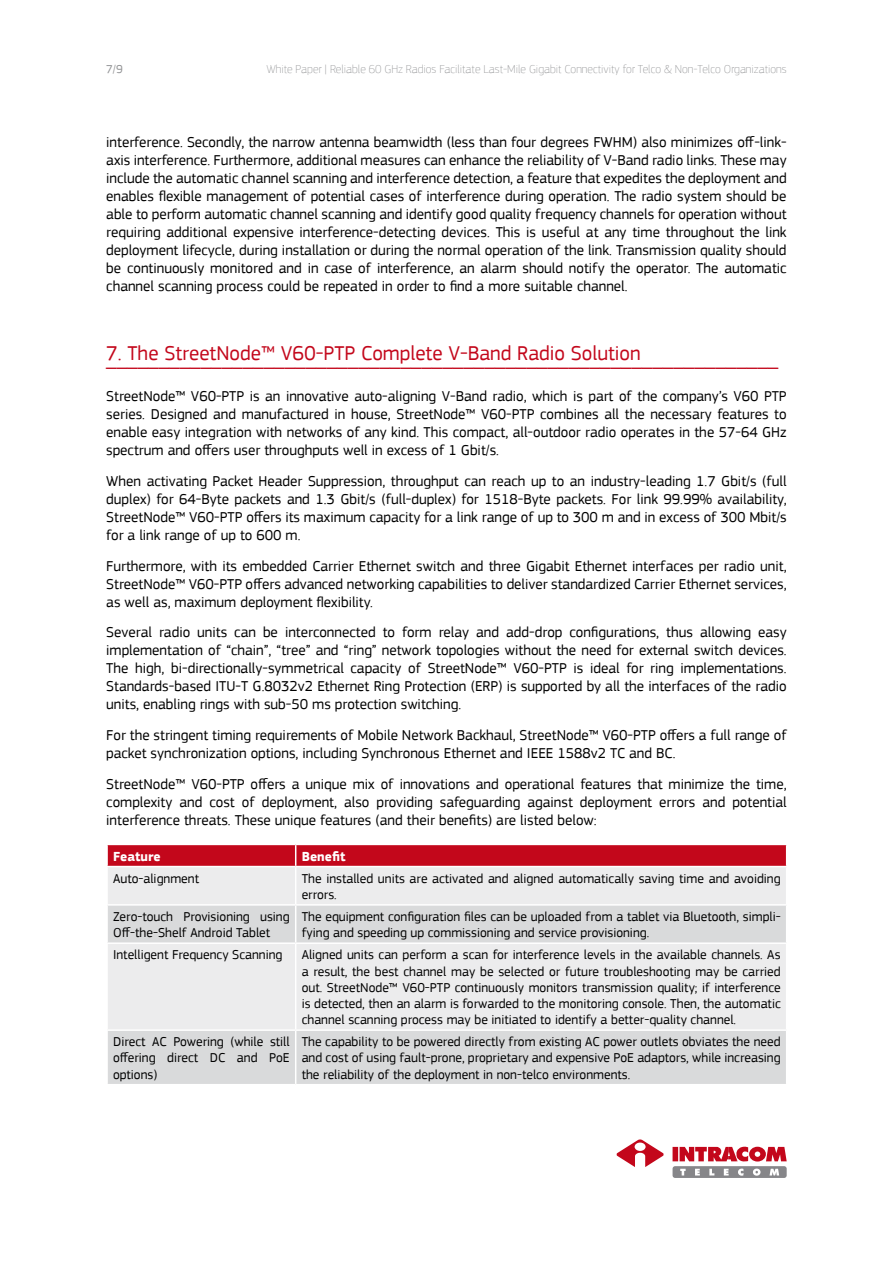
<style>
.page{position:relative;width:893px;height:1263px;background:#fff}
.page>*{position:absolute;margin:0;border:0;box-sizing:border-box;transform-origin:0 0}
.t1{font:21px "PF Square Sans Pro";color:#c3071b}
.t2{font:15px/18px "PF Square Sans Pro";color:#000;text-align:justify}
.t3{font:13.5px/16.2px "PF Square Sans Pro";color:#000}
.t4{font:700 13.5px "PF Square Sans Pro";color:#fff}
.t5{font:100 12px "PF Square Sans Pro";color:#929395}
.t6{font:12px "PF Square Sans Pro";color:#929395}
</style>
<div class="page">
<svg style="left:616px;top:1139px;width:171px;height:39px"></svg>
<div style="left:108px;top:867px;width:678px;height:162px;background:#ececed"></div>
<div style="left:108px;top:906px;width:678px;height:36px;background:#d9dadb"></div>
<div style="left:108px;top:1031px;width:678px;height:53px;background:#d9dadb"></div>
<svg style="left:107px;top:844px;width:680px;height:22px;background:#c6172a"></svg>
<hr style="left:295px;top:867px;width:1px;height:37px;background:#fff">
<hr style="left:106px;top:904px;width:190px;height:2px;background:#fff">
<hr style="left:296px;top:904px;width:491px;height:2px;background:#fff">
<hr style="left:295px;top:906px;width:1px;height:36px;background:#fff">
<hr style="left:106px;top:942px;width:190px;height:2px;background:#fff">
<hr style="left:296px;top:942px;width:491px;height:2px;background:#fff">
<hr style="left:295px;top:944px;width:1px;height:85px;background:#fff">
<hr style="left:295px;top:1031px;width:1px;height:53px;background:#fff">
<p class="t6" style="left:113px;top:62px;width:11px">/9</p>
<p class="t5" style="left:266px;top:62px;width:522px">White Paper | Reliable 60 GHz Radios Facilitate Last-Mile Gigabit Connectivity for Telco &amp; Non-Telco Organizations</p>
<p class="t2" style="left:106px;top:133px;width:682px">interference. Secondly, the narrow antenna beamwidth (less than four degrees FWHM) also minimizes off-link&shy;axis interference. Furthermore, additional measures can enhance the reliability of V-Band radio links. These may include the automatic channel scanning and interference detection, a feature that expedites the deployment and enables flexible management of potential cases of interference during operation. The radio system should be able to perform automatic channel scanning and identify good quality frequency channels for operation without requiring additional expensive interference-detecting devices. This is useful at any time throughout the link deployment lifecycle, during installation or during the normal operation of the link. Transmission quality should be continuously monitored and in case of interference, an alarm should notify the operator. The automatic channel scanning process could be repeated in order to find a more suitable channel.</p>
<h1 class="t1" style="left:106px;top:341px;width:536px">7. The StreetNode™ V60-PTP Complete V-Band Radio Solution</h1>
<h1 class="t1" style="left:106px;top:347px;width:673px">________________________________________________________________</h1>
<p class="t2" style="left:106px;top:387px;width:682px">StreetNode™ V60-PTP is an innovative auto-aligning V-Band radio, which is part of the company’s V60 PTP series. Designed and manufactured in house, StreetNode™ V60-PTP combines all the necessary features to enable easy integration with networks of any kind. This compact, all-outdoor radio operates in the 57-64 GHz spectrum and offers user throughputs well in excess of 1 Gbit/s.</p>
<p class="t2" style="left:106px;top:472px;width:682px">When activating Packet Header Suppression, throughput can reach up to an industry-leading 1.7 Gbit/s (full duplex) for 64-Byte packets and 1.3 Gbit/s (full-duplex) for 1518-Byte packets. For link 99.99% availability, StreetNode™ V60-PTP offers its maximum capacity for a link range of up to 300 m and in excess of 300 Mbit/s for a link range of up to 600 m.</p>
<p class="t2" style="left:106px;top:557px;width:682px">Furthermore, with its embedded Carrier Ethernet switch and three Gigabit Ethernet interfaces per radio unit, StreetNode™ V60-PTP offers advanced networking capabilities to deliver standardized Carrier Ethernet services, as well as, maximum deployment flexibility.</p>
<p class="t2" style="left:106px;top:623px;width:682px">Several radio units can be interconnected to form relay and add-drop configurations, thus allowing easy implementation of “chain”, “tree” and “ring” network topologies without the need for external switch devices.<br>The high, bi-directionally-symmetrical capacity of StreetNode™ V60-PTP is ideal for ring implementations.<br>Standards-based ITU-T G.8032v2 Ethernet Ring Protection (ERP) is supported by all the interfaces of the radio units, enabling rings with sub-50 ms protection switching.</p>
<p class="t2" style="left:106px;top:726px;width:682px">For the stringent timing requirements of Mobile Network Backhaul, StreetNode™ V60-PTP offers a full range of packet synchronization options, including Synchronous Ethernet and IEEE 1588v2 TC and BC.</p>
<p class="t2" style="left:106px;top:775px;width:682px">StreetNode™ V60-PTP offers a unique mix of innovations and operational features that minimize the time, complexity and cost of deployment, also providing safeguarding against deployment errors and potential interference threats. These unique features (and their benefits) are listed below:</p>
<p class="t4" style="left:113px;top:848px;width:49px">Feature</p>
<p class="t4" style="left:302px;top:848px;width:45px">Benefit</p>
<p class="t3" style="left:113px;top:870px;width:88px">Auto-alignment</p>
<p class="t3" style="left:302px;top:870px;width:480px">The installed units are activated and aligned automatically saving time and avoiding errors.</p>
<p class="t3" style="left:113px;top:908px;width:178px">Zero-touch Provisioning using<br>Off-the-Shelf Android Tablet</p>
<p class="t3" style="left:302px;top:908px;width:480px">The equipment configuration files can be uploaded from a tablet via Bluetooth, simpli&shy;fying and speeding up commissioning and service provisioning.</p>
<p class="t3" style="left:113px;top:947px;width:171px">Intelligent Frequency Scanning</p>
<p class="t3" style="left:302px;top:947px;width:480px;text-align:justify">Aligned units can perform a scan for interference levels in the available channels. As a result, the best channel may be selected or future troubleshooting may be carried out. StreetNode™ V60-PTP continuously monitors transmission quality; if interference is detected, then an alarm is forwarded to the monitoring console. Then, the automatic channel scanning process may be initiated to identify a better-quality channel.</p>
<p class="t3" style="left:113px;top:1034px;width:178px;text-align:justify">Direct AC Powering (while still offering direct DC and PoE options)</p>
<p class="t3" style="left:302px;top:1034px;width:480px;text-align:justify">The capability to be powered directly from existing AC power outlets obviates the need and cost of using fault-prone, proprietary and expensive PoE adaptors, while increasing the reliability of the deployment in non-telco environments.</p>
</div>
